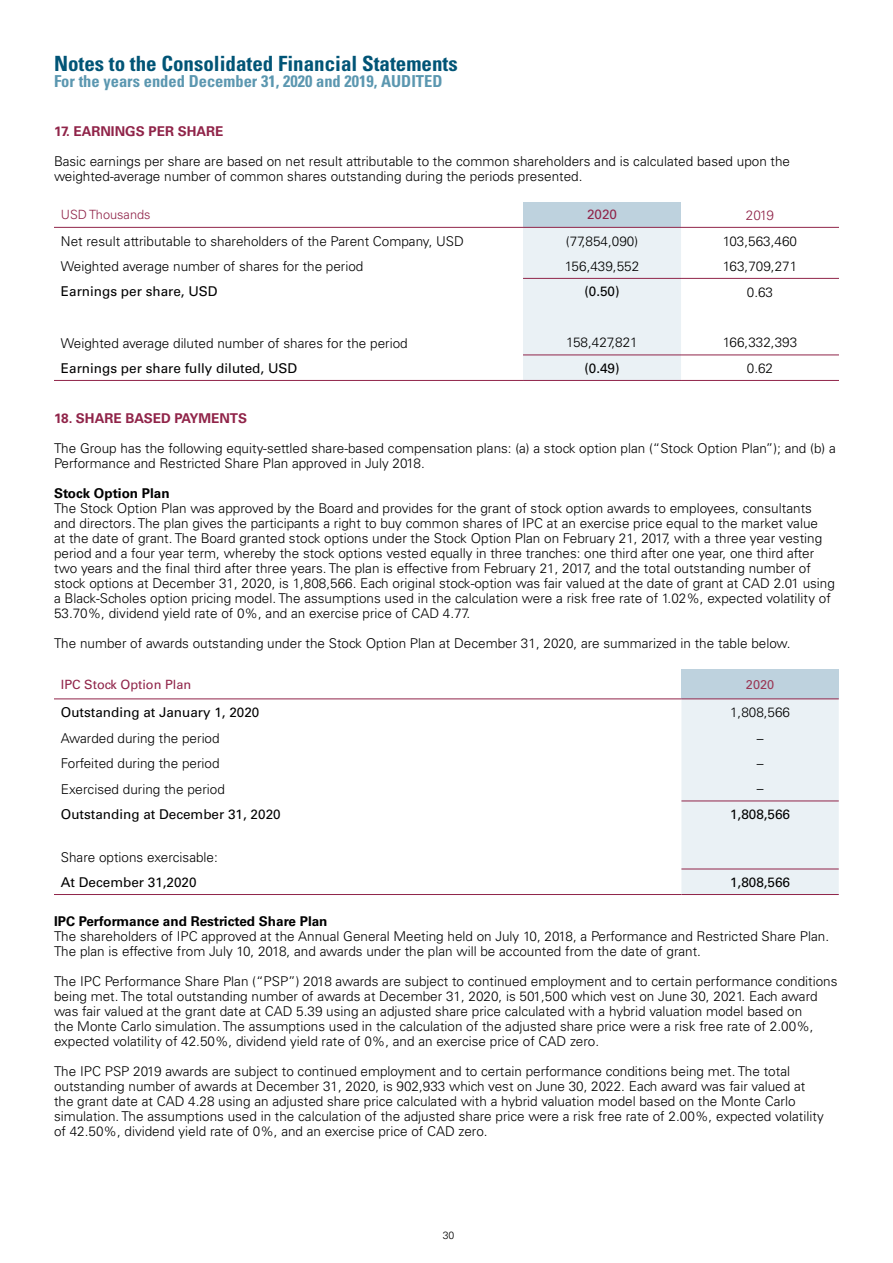
<style>
.page{position:relative;width:893px;height:1263px;background:#fff}
.page>*{position:absolute;margin:0;border:0;box-sizing:border-box;transform-origin:0 0}
.t1{font:700 condensed 21px "Univers";color:#005476}
.t2{font:700 condensed 16.5px "Univers";color:#5b97b0}
.t3{font:300 13.5px/15px "Univers";color:#000}
.t4{font:13.5px "Univers";color:#000}
.t5{font:700 13.5px "Univers";color:#000}
.t6{font:700 13.5px "Univers";color:#902449}
.t7{font:13.5px "Univers";color:#902449}
.t8{font:300 13.5px "Univers";color:#902449}
.t9{font:12.75px "Univers";color:#902449}
.t10{font:300 12.75px "Univers";color:#902449}
.t11{font:12.75px "Univers";color:#9a3755}
.t12{font:300 10.5px "Univers";color:#000}
</style>
<div class="page">
<div style="left:523px;top:202px;width:158px;height:25px;background:#bed2de"></div>
<div style="left:523px;top:228px;width:158px;height:152px;background:#eaf1f5"></div>
<hr style="left:523px;top:278px;width:158px;height:1px;background:#902449">
<hr style="left:681px;top:278px;width:158px;height:1px;background:#902449">
<hr style="left:523px;top:355px;width:158px;height:1px;background:#902449">
<hr style="left:681px;top:355px;width:158px;height:1px;background:#902449">
<hr style="left:54px;top:380px;width:469px;height:1px;background:#902449">
<hr style="left:523px;top:380px;width:158px;height:1px;background:#902449">
<hr style="left:681px;top:380px;width:158px;height:1px;background:#902449">
<hr style="left:54px;top:227px;width:469px;height:1px;background:#902449">
<hr style="left:523px;top:227px;width:158px;height:1px;background:#902449">
<hr style="left:681px;top:227px;width:158px;height:1px;background:#902449">
<div style="left:681px;top:669px;width:158px;height:30px;background:#bed2de"></div>
<div style="left:681px;top:699px;width:158px;height:195px;background:#eaf1f5"></div>
<hr style="left:681px;top:698px;width:158px;height:1px;background:#902449">
<hr style="left:54px;top:698px;width:627px;height:1px;background:#902449">
<hr style="left:54px;top:894px;width:627px;height:1px;background:#902449">
<hr style="left:681px;top:894px;width:158px;height:1px;background:#902449">
<hr style="left:681px;top:800px;width:158px;height:1px;background:#902449">
<hr style="left:681px;top:869px;width:158px;height:1px;background:#902449">
<h1 class="t1" style="left:54px;top:50px;width:405px">Notes to the Consolidated Financial Statements</h1>
<p class="t2" style="left:54px;top:71px;width:390px">For the years ended December 31, 2020 and 2019, AUDITED</p>
<p class="t6" style="left:54px;top:123px;width:171px">17. EARNINGS PER SHARE</p>
<p class="t3" style="left:54px;top:153px;width:738px">Basic earnings per share are based on net result attributable to the common shareholders and is calculated based upon the weighted-average number of common shares outstanding during the periods presented.</p>
<p class="t10" style="left:61px;top:207px;width:91px">USD Thousands</p>
<p class="t7" style="left:587px;top:207px;width:32px">2020</p>
<p class="t8" style="left:746px;top:207px;width:30px">2019</p>
<p class="t3" style="left:61px;top:233px;width:404px">Net result attributable to shareholders of the Parent Company, USD</p>
<p class="t3" style="left:566px;top:233px;width:74px">(77,854,090)</p>
<p class="t3" style="left:723px;top:233px;width:76px">103,563,460</p>
<p class="t3" style="left:61px;top:259px;width:304px">Weighted average number of shares for the period</p>
<p class="t3" style="left:565px;top:258px;width:76px">156,439,552</p>
<p class="t3" style="left:723px;top:258px;width:76px">163,709,271</p>
<p class="t4" style="left:61px;top:283px;width:158px">Earnings per share, USD</p>
<p class="t4" style="left:584px;top:284px;width:37px">(0.50)</p>
<p class="t3" style="left:747px;top:284px;width:28px">0.63</p>
<p class="t3" style="left:61px;top:335px;width:348px">Weighted average diluted number of shares for the period</p>
<p class="t3" style="left:566px;top:335px;width:73px">158,427,821</p>
<p class="t3" style="left:723px;top:335px;width:76px">166,332,393</p>
<p class="t4" style="left:61px;top:360px;width:238px">Earnings per share fully diluted, USD</p>
<p class="t4" style="left:584px;top:360px;width:37px">(0.49)</p>
<p class="t3" style="left:747px;top:361px;width:28px">0.62</p>
<p class="t6" style="left:54px;top:410px;width:195px">18. SHARE BASED PAYMENTS</p>
<p class="t3" style="left:54px;top:441px;width:783px">The Group has the following equity-settled share-based compensation plans: (a) a stock option plan (“Stock Option Plan”); and (b) a<br>Performance and Restricted Share Plan approved in July 2018.</p>
<p class="t5" style="left:54px;top:485px;width:117px">Stock Option Plan</p>
<p class="t3" style="left:54px;top:501px;width:782px">The Stock Option Plan was approved by the Board and provides for the grant of stock option awards to employees, consultants and directors. The plan gives the participants a right to buy common shares of IPC at an exercise price equal to the market value<br>at the date of grant. The Board granted stock options under the Stock Option Plan on February 21, 2017, with a three year vesting period and a four year term, whereby the stock options vested equally in three tranches: one third after one year, one third after two years and the final third after three years. The plan is effective from February 21, 2017, and the total outstanding number of stock options at December 31, 2020, is 1,808,566. Each original stock-option was fair valued at the date of grant at CAD 2.01 using a Black-Scholes option pricing model. The assumptions used in the calculation were a risk free rate of 1.02%, expected volatility of 53.70%, dividend yield rate of 0%, and an exercise price of CAD 4.77.</p>
<p class="t3" style="left:54px;top:635px;width:738px">The number of awards outstanding under the Stock Option Plan at December 31, 2020, are summarized in the table below.</p>
<p class="t9" style="left:61px;top:676px;width:132px">IPC Stock Option Plan</p>
<p class="t11" style="left:746px;top:676px;width:30px">2020</p>
<p class="t4" style="left:61px;top:704px;width:200px">Outstanding at January 1, 2020</p>
<p class="t3" style="left:730px;top:705px;width:62px">1,808,566</p>
<p class="t3" style="left:61px;top:730px;width:160px">Awarded during the period</p>
<p class="t3" style="left:757px;top:730px;width:8px">–</p>
<p class="t3" style="left:61px;top:756px;width:160px">Forfeited during the period</p>
<p class="t3" style="left:757px;top:756px;width:8px">–</p>
<p class="t3" style="left:61px;top:781px;width:166px">Exercised during the period</p>
<p class="t3" style="left:757px;top:781px;width:8px">–</p>
<p class="t4" style="left:61px;top:806px;width:221px">Outstanding at December 31, 2020</p>
<p class="t4" style="left:730px;top:806px;width:62px">1,808,566</p>
<p class="t3" style="left:61px;top:849px;width:159px">Share options exercisable:</p>
<p class="t4" style="left:61px;top:874px;width:137px">At December 31,2020</p>
<p class="t4" style="left:730px;top:874px;width:62px">1,808,566</p>
<p class="t5" style="left:54px;top:913px;width:275px">IPC Performance and Restricted Share Plan</p>
<p class="t3" style="left:54px;top:929px;width:777px">The shareholders of IPC approved at the Annual General Meeting held on July 10, 2018, a Performance and Restricted Share Plan.<br>The plan is effective from July 10, 2018, and awards under the plan will be accounted from the date of grant.</p>
<p class="t3" style="left:54px;top:974px;width:785px">The IPC Performance Share Plan (“PSP”) 2018 awards are subject to continued employment and to certain performance conditions being met. The total outstanding number of awards at December 31, 2020, is 501,500 which vest on June 30, 2021. Each award was fair valued at the grant date at CAD 5.39 using an adjusted share price calculated with a hybrid valuation model based on<br>the Monte Carlo simulation. The assumptions used in the calculation of the adjusted share price were a risk free rate of 2.00%, expected volatility of 42.50%, dividend yield rate of 0%, and an exercise price of CAD zero.</p>
<p class="t3" style="left:54px;top:1064px;width:771px">The IPC PSP 2019 awards are subject to continued employment and to certain performance conditions being met. The total outstanding number of awards at December 31, 2020, is 902,933 which vest on June 30, 2022. Each award was fair valued at the grant date at CAD 4.28 using an adjusted share price calculated with a hybrid valuation model based on the Monte Carlo simulation. The assumptions used in the calculation of the adjusted share price were a risk free rate of 2.00%, expected volatility of 42.50%, dividend yield rate of 0%, and an exercise price of CAD zero.</p>
<p class="t12" style="left:443px;top:1228px;width:13px">30</p>
</div>
